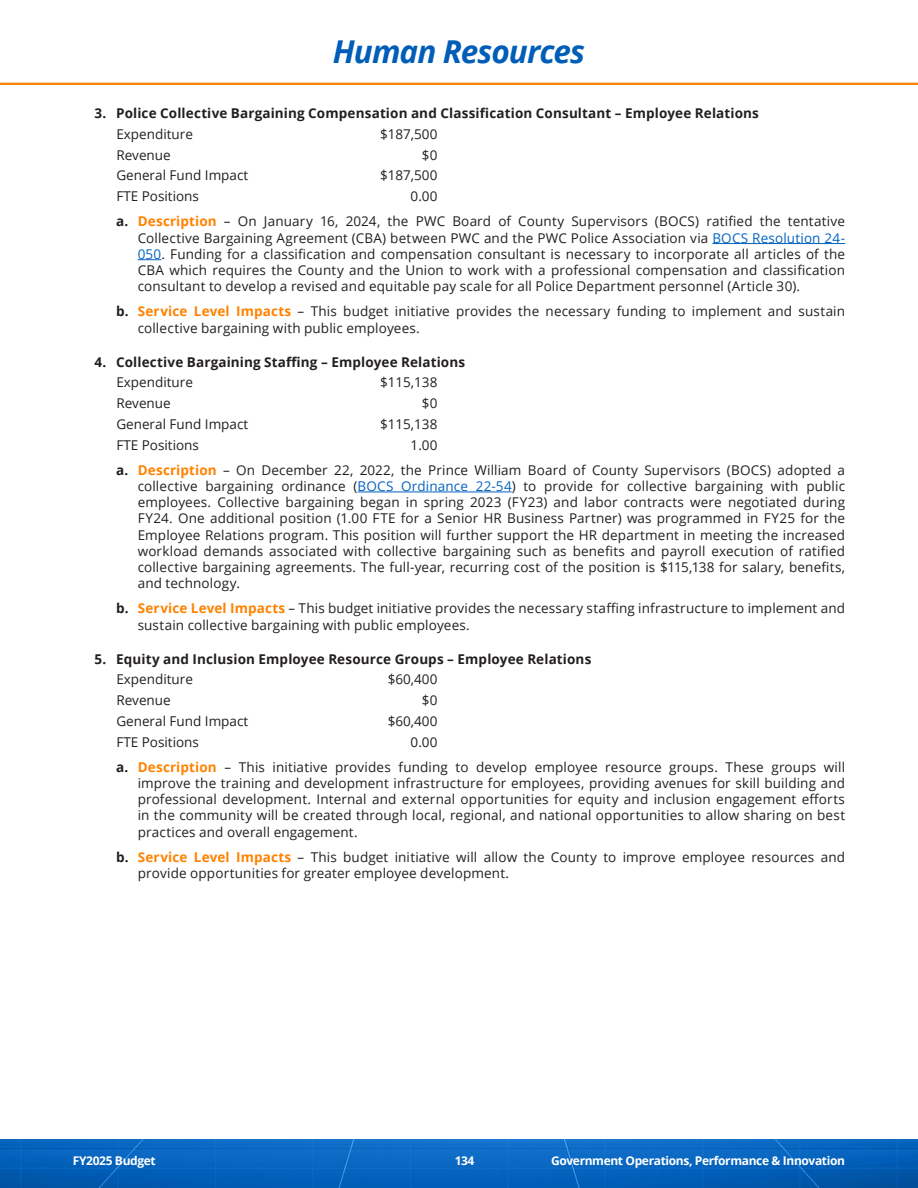
<style>
.page{position:relative;width:918px;height:1188px;background:#fff}
.page>*{position:absolute;margin:0;border:0;box-sizing:border-box;transform-origin:0 0}
.t1{font:italic 700 31.5px "Open Sans";letter-spacing:-.03em;color:#005eb8}
.BI_Tabs{font:13.5px/16.2px "Open Sans";letter-spacing:.01em;color:#231f20;text-align:justify}
.t2{font:700 13.5px "Open Sans";letter-spacing:.01em;color:#231f20}
.t3{font:700 12px "Open Sans";letter-spacing:-.03em;color:#fff}
.s1{font-weight:700}
.s2{font-weight:700;color:#ff8200}
.s3{color:#0563c1}
</style>
<div class="page">
<img style="left:0;top:82px;width:918px;height:3px">
<img style="left:0;top:1139px;width:918px;height:49px">
<hr style="left:712px;top:243px;width:133px;height:1px;background:#0563c1">
<svg style="left:138px;top:259px;width:23px;height:1px"></svg>
<hr style="left:358px;top:492px;width:154px;height:1px;background:#0563c1">
<p class="t1" style="left:333px;top:29px;width:254px">Human Resources</p>
<p class="t2" style="left:94px;top:104px;width:666px">3. Police Collective Bargaining Compensation and Classification Consultant – Employee Relations</p>
<p class="BI_Tabs" style="left:116px;top:126px;width:78px">Expenditure</p>
<p class="BI_Tabs" style="left:380px;top:126px;width:59px">$187,500</p>
<p class="BI_Tabs" style="left:116px;top:146px;width:56px">Revenue</p>
<p class="BI_Tabs" style="left:422px;top:146px;width:17px">$0</p>
<p class="BI_Tabs" style="left:116px;top:167px;width:133px">General Fund Impact</p>
<p class="BI_Tabs" style="left:380px;top:167px;width:59px">$187,500</p>
<p class="BI_Tabs" style="left:116px;top:188px;width:84px">FTE Positions</p>
<p class="BI_Tabs" style="left:411px;top:188px;width:28px">0.00</p>
<p class="BI_Tabs" style="left:138px;top:213px;width:709px;text-indent:-22px"><span class="s1">a.</span> <span class="s2">Description</span> – On January 16, 2024, the PWC Board of County Supervisors (BOCS) ratified the tentative Collective Bargaining Agreement (CBA) between PWC and the PWC Police Association via <span class="s3">BOCS Resolution 24- 050</span>. Funding for a classification and compensation consultant is necessary to incorporate all articles of the CBA which requires the County and the Union to work with a professional compensation and classification consultant to develop a revised and equitable pay scale for all Police Department personnel (Article 30).</p>
<p class="BI_Tabs" style="left:138px;top:303px;width:709px;text-indent:-22px"><span class="s1">b.</span> <span class="s2">Service Level Impacts</span> – This budget initiative provides the necessary funding to implement and sustain collective bargaining with public employees.</p>
<p class="t2" style="left:94px;top:352px;width:372px">4. Collective Bargaining Staffing – Employee Relations</p>
<p class="BI_Tabs" style="left:116px;top:374px;width:78px">Expenditure</p>
<p class="BI_Tabs" style="left:380px;top:374px;width:59px">$115,138</p>
<p class="BI_Tabs" style="left:116px;top:395px;width:56px">Revenue</p>
<p class="BI_Tabs" style="left:422px;top:395px;width:17px">$0</p>
<p class="BI_Tabs" style="left:116px;top:415px;width:133px">General Fund Impact</p>
<p class="BI_Tabs" style="left:380px;top:415px;width:59px">$115,138</p>
<p class="BI_Tabs" style="left:116px;top:436px;width:84px">FTE Positions</p>
<p class="BI_Tabs" style="left:411px;top:436px;width:28px">1.00</p>
<p class="BI_Tabs" style="left:138px;top:461px;width:709px;text-indent:-22px"><span class="s1">a.</span> <span class="s2">Description</span> – On December 22, 2022, the Prince William Board of County Supervisors (BOCS) adopted a collective bargaining ordinance (<span class="s3">BOCS Ordinance 22-54</span>) to provide for collective bargaining with public employees. Collective bargaining began in spring 2023 (FY23) and labor contracts were negotiated during FY24. One additional position (1.00 FTE for a Senior HR Business Partner) was programmed in FY25 for the Employee Relations program. This position will further support the HR department in meeting the increased workload demands associated with collective bargaining such as benefits and payroll execution of ratified collective bargaining agreements. The full-year, recurring cost of the position is $115,138 for salary, benefits, and technology.</p>
<p class="BI_Tabs" style="left:138px;top:600px;width:709px;text-indent:-22px"><span class="s1">b.</span> <span class="s2">Service Level Impacts</span> – This budget initiative provides the necessary staffing infrastructure to implement and sustain collective bargaining with public employees.</p>
<p class="t2" style="left:94px;top:649px;width:498px">5. Equity and Inclusion Employee Resource Groups – Employee Relations</p>
<p class="BI_Tabs" style="left:116px;top:671px;width:78px">Expenditure</p>
<p class="BI_Tabs" style="left:388px;top:671px;width:51px">$60,400</p>
<p class="BI_Tabs" style="left:116px;top:692px;width:56px">Revenue</p>
<p class="BI_Tabs" style="left:422px;top:692px;width:17px">$0</p>
<p class="BI_Tabs" style="left:116px;top:712px;width:133px">General Fund Impact</p>
<p class="BI_Tabs" style="left:388px;top:712px;width:51px">$60,400</p>
<p class="BI_Tabs" style="left:116px;top:733px;width:84px">FTE Positions</p>
<p class="BI_Tabs" style="left:411px;top:733px;width:28px">0.00</p>
<p class="BI_Tabs" style="left:138px;top:758px;width:709px;text-indent:-22px"><span class="s1">a.</span> <span class="s2">Description</span> – This initiative provides funding to develop employee resource groups. These groups will improve the training and development infrastructure for employees, providing avenues for skill building and professional development. Internal and external opportunities for equity and inclusion engagement efforts in the community will be created through local, regional, and national opportunities to allow sharing on best practices and overall engagement.</p>
<p class="BI_Tabs" style="left:138px;top:848px;width:709px;text-indent:-22px"><span class="s1">b.</span> <span class="s2">Service Level Impacts</span> – This budget initiative will allow the County to improve employee resources and provide opportunities for greater employee development.</p>
<p class="t3" style="left:73px;top:1152px;width:84px">FY2025 Budget</p>
<p class="t3" style="left:455px;top:1152px;width:21px">134</p>
<p class="t3" style="left:551px;top:1152px;width:296px">Government Operations, Performance &amp; Innovation</p>
</div>
